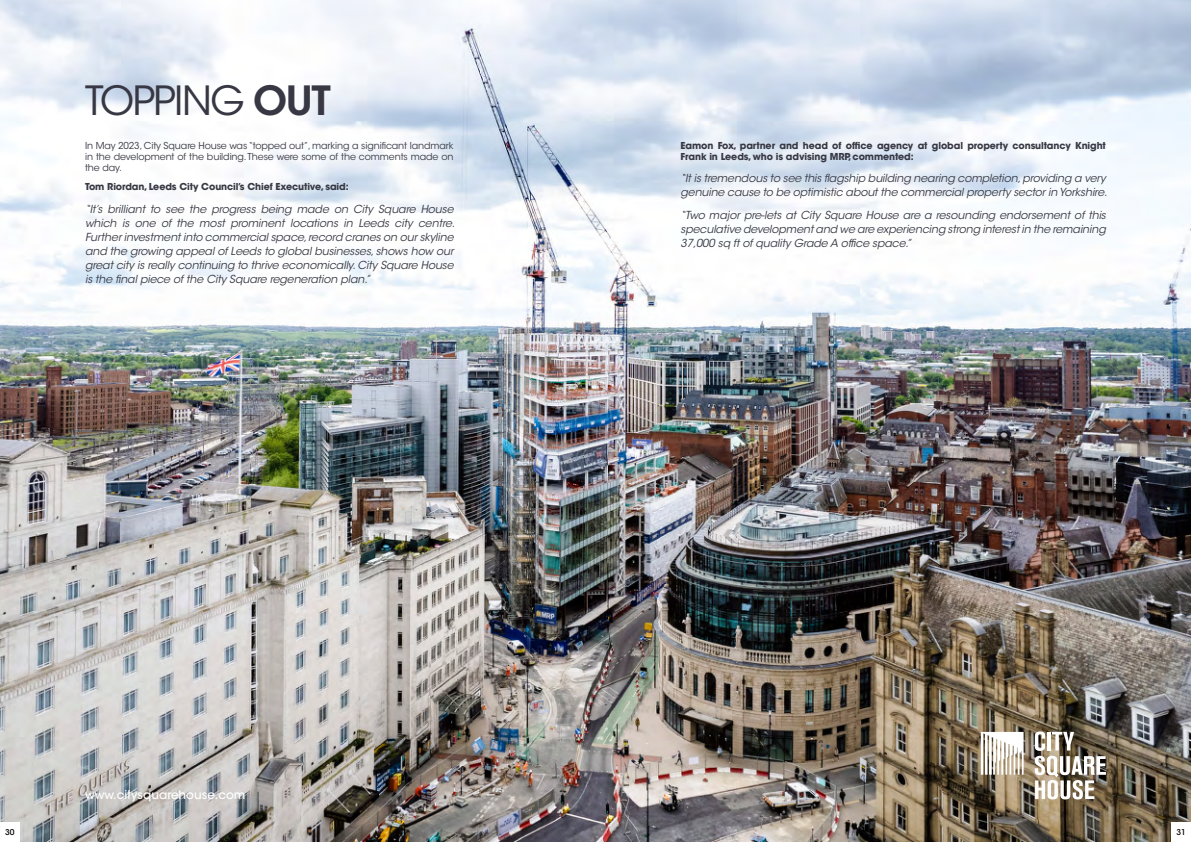
<style>
.page{position:relative;width:1191px;height:842px;background:#fff}
.page>*{position:absolute;margin:0;border:0;box-sizing:border-box;transform-origin:0 0}
.t1{font:40px "ITC Avant Garde Std";letter-spacing:-.035em;color:#373843}
.t2{font:500 12px "ITC Avant Garde Std";color:#fff}
.t3{font:italic 11px/14px "ITC Avant Garde Std";letter-spacing:-.01em;color:#373843;text-align:justify}
.t4{font:700 9.5px/11px "ITC Avant Garde Std";letter-spacing:-.01em;color:#373843}
.t5{font:9.5px/11px "ITC Avant Garde Std";letter-spacing:-.01em;color:#373843;text-align:justify}
.t6{font:500 8px "ITC Avant Garde Std";color:#000}
.s1{font-weight:600}
</style>
<div class="page">
<img style="left:0;top:0;width:1191px;height:842px">
<svg style="left:980px;top:732px;width:43px;height:43px"></svg>
<svg style="left:1034px;top:731px;width:72px;height:68px"></svg>
<div style="left:1171px;top:822px;width:20px;height:20px;background:#fff"></div>
<div style="left:0;top:822px;width:20px;height:20px;background:#fff"></div>
<h1 class="t1" style="left:85px;top:76px;width:247px">TOPPING <span class="s1">OUT</span></h1>
<p class="t5" style="left:85px;top:140px;width:370px">In May 2023, City Square House was “topped out”, marking a significant landmark in the development of the building. These were some of the comments made on the day.</p>
<p class="t4" style="left:85px;top:181px;width:265px">Tom Riordan, Leeds City Council’s Chief Executive, said:</p>
<p class="t3" style="left:85px;top:202px;width:371px">“It’s brilliant to see the progress being made on City Square House which is one of the most prominent locations in Leeds city centre.<br>Further investment into commercial space, record cranes on our skyline and the growing appeal of Leeds to global businesses, shows how our great city is really continuing to thrive economically. City Square House is the final piece of the City Square regeneration plan.”</p>
<p class="t2" style="left:85px;top:788px;width:162px">www.citysquarehouse.com</p>
<p class="t4" style="left:680px;top:140px;width:427px">Eamon Fox, partner and head of office agency at global property consultancy Knight<br>Frank in Leeds, who is advising MRP, commented:</p>
<p class="t3" style="left:680px;top:172px;width:428px">“It is tremendous to see this flagship building nearing completion, providing a very genuine cause to be optimistic about the commercial property sector in Yorkshire.</p>
<p class="t3" style="left:680px;top:208px;width:427px">“Two major pre-lets at City Square House are a resounding endorsement of this speculative development and we are experiencing strong interest in the remaining 37,000 sq ft of quality Grade A office space.”</p>
<p class="t6" style="left:5px;top:827px;width:11px">30</p>
<p class="t6" style="left:1176px;top:827px;width:11px">31</p>
</div>
